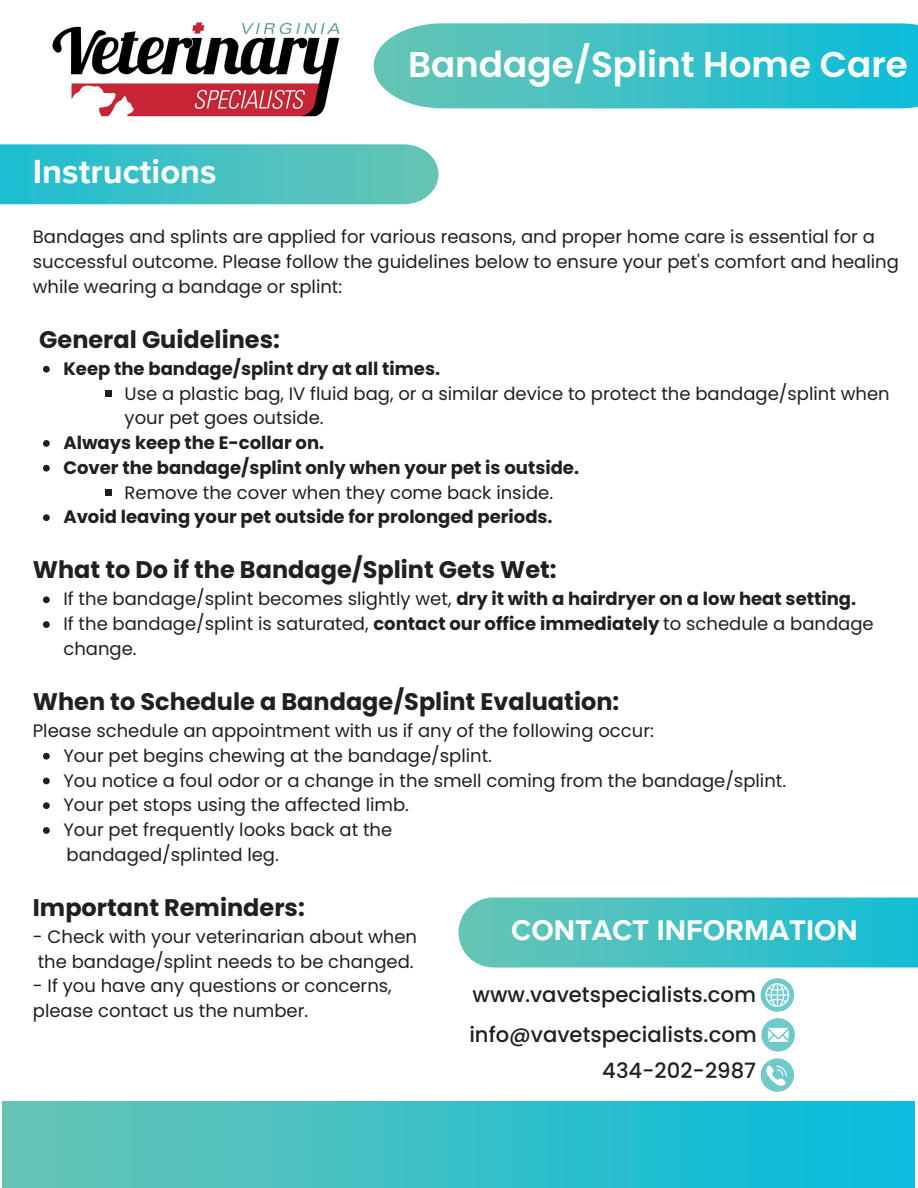
<style>
.page{position:relative;width:918px;height:1188px;background:#fff}
.page>*{position:absolute;margin:0;border:0;box-sizing:border-box;transform-origin:0 0}
.t1{font:600 35.7px "Poppins";color:#fff}
.t2{font:700 34.5px "Proxima Nova";color:#fff}
.t3{font:700 29.25px "Proxima Nova";color:#fff}
.t4{font:700 24px "Poppins";color:#231f20}
.t5{font:500 21.15px "Poppins";color:#231f20}
.t6{font:18px/24.8px "Poppins";color:#231f20}
.t7{font:700 18px "Poppins";color:#231f20}
.s1{font-weight:700}
</style>
<div class="page">
<svg style="left:458px;top:898px;width:460px;height:69px;background:#42c1c5"></svg>
<div style="left:2px;top:1102px;width:913px;height:86px;background:linear-gradient(to right,#69c5b3,#05bbdd)"></div>
<svg style="left:761px;top:1058px;width:33px;height:34px"></svg>
<svg style="left:761px;top:1018px;width:34px;height:34px"></svg>
<svg style="left:761px;top:978px;width:33px;height:34px"></svg>
<img style="left:52px;top:22px;width:288px;height:95px">
<svg style="left:0;top:144px;width:438px;height:60px;background:#46c2c4"></svg>
<svg style="left:374px;top:23px;width:544px;height:85px;background:#40c2c8"></svg>
<svg style="left:43px;top:366px;width:7px;height:7px"></svg>
<div style="left:105px;top:391px;width:7px;height:6px;background:#231f20"></div>
<svg style="left:43px;top:440px;width:7px;height:7px"></svg>
<svg style="left:43px;top:465px;width:7px;height:7px"></svg>
<div style="left:105px;top:490px;width:7px;height:6px;background:#231f20"></div>
<svg style="left:43px;top:514px;width:7px;height:7px"></svg>
<svg style="left:43px;top:596px;width:7px;height:7px"></svg>
<svg style="left:43px;top:621px;width:7px;height:7px"></svg>
<svg style="left:43px;top:753px;width:7px;height:7px"></svg>
<svg style="left:43px;top:778px;width:7px;height:6px"></svg>
<svg style="left:43px;top:802px;width:7px;height:7px"></svg>
<svg style="left:43px;top:827px;width:7px;height:7px"></svg>
<p class="t2" style="left:33px;top:151px;width:185px">Instructions</p>
<h1 class="t1" style="left:408px;top:40px;width:501px">Bandage/Splint Home Care</h1>
<h1 class="t6" style="left:33px;top:225px;width:868px">Bandages and splints are applied for various reasons, and proper home care is essential for a successful outcome. Please follow the guidelines below to ensure your pet's comfort and healing while wearing a bandage or splint:</h1>
<p class="t4" style="left:39px;top:323px;width:242px">General Guidelines:</p>
<h3 class="t7" style="left:63px;top:356px;width:378px">Keep the bandage/splint dry at all times.</h3>
<p class="t6" style="left:125px;top:381px;width:767px">Use a plastic bag, IV fluid bag, or a similar device to protect the bandage/splint when your pet goes outside.</p>
<p class="t7" style="left:63px;top:430px;width:262px">Always keep the E-collar on.</p>
<p class="t7" style="left:63px;top:455px;width:517px">Cover the bandage/splint only when your pet is outside.</p>
<p class="t6" style="left:125px;top:480px;width:430px">Remove the cover when they come back inside.</p>
<p class="t7" style="left:63px;top:504px;width:491px">Avoid leaving your pet outside for prolonged periods.</p>
<p class="t4" style="left:33px;top:553px;width:525px">What to Do if the Bandage/Splint Gets Wet:</p>
<h3 class="t6" style="left:63px;top:587px;width:794px">If the bandage/splint becomes slightly wet, <span class="s1">dry it with a hairdryer on a low heat setting.</span></h3>
<p class="t6" style="left:63px;top:612px;width:812px">If the bandage/splint is saturated, <span class="s1">contact our office immediately</span> to schedule a bandage change.</p>
<p class="t4" style="left:33px;top:685px;width:588px">When to Schedule a Bandage/Splint Evaluation:</p>
<p class="t6" style="left:33px;top:718px;width:623px">Please schedule an appointment with us if any of the following occur:</p>
<p class="t6" style="left:63px;top:743px;width:430px">Your pet begins chewing at the bandage/splint.</p>
<p class="t6" style="left:63px;top:768px;width:724px">You notice a foul odor or a change in the smell coming from the bandage/splint.</p>
<p class="t6" style="left:63px;top:793px;width:347px">Your pet stops using the affected limb.</p>
<p class="t6" style="left:63px;top:817px;width:330px">Your pet frequently looks back at the</p>
<p class="t6" style="left:67px;top:842px;width:214px">bandaged/splinted leg.</p>
<p class="t4" style="left:33px;top:891px;width:274px">Important Reminders:</p>
<p class="t6" style="left:33px;top:924px;width:386px">- Check with your veterinarian about when</p>
<p class="t6" style="left:38px;top:949px;width:378px">the bandage/splint needs to be changed.</p>
<p class="t6" style="left:33px;top:974px;width:360px">- If you have any questions or concerns,</p>
<p class="t6" style="left:33px;top:999px;width:277px">please contact us the number.</p>
<p class="t3" style="left:511px;top:913px;width:348px">CONTACT INFORMATION</p>
<p class="t5" style="left:473px;top:980px;width:285px">www.vavetspecialists.com</p>
<h4 class="t5" style="left:469px;top:1020px;width:289px">info@vavetspecialists.com</h4>
<h2 class="t5" style="left:602px;top:1056px;width:155px">434-202-2987</h2>
</div>
